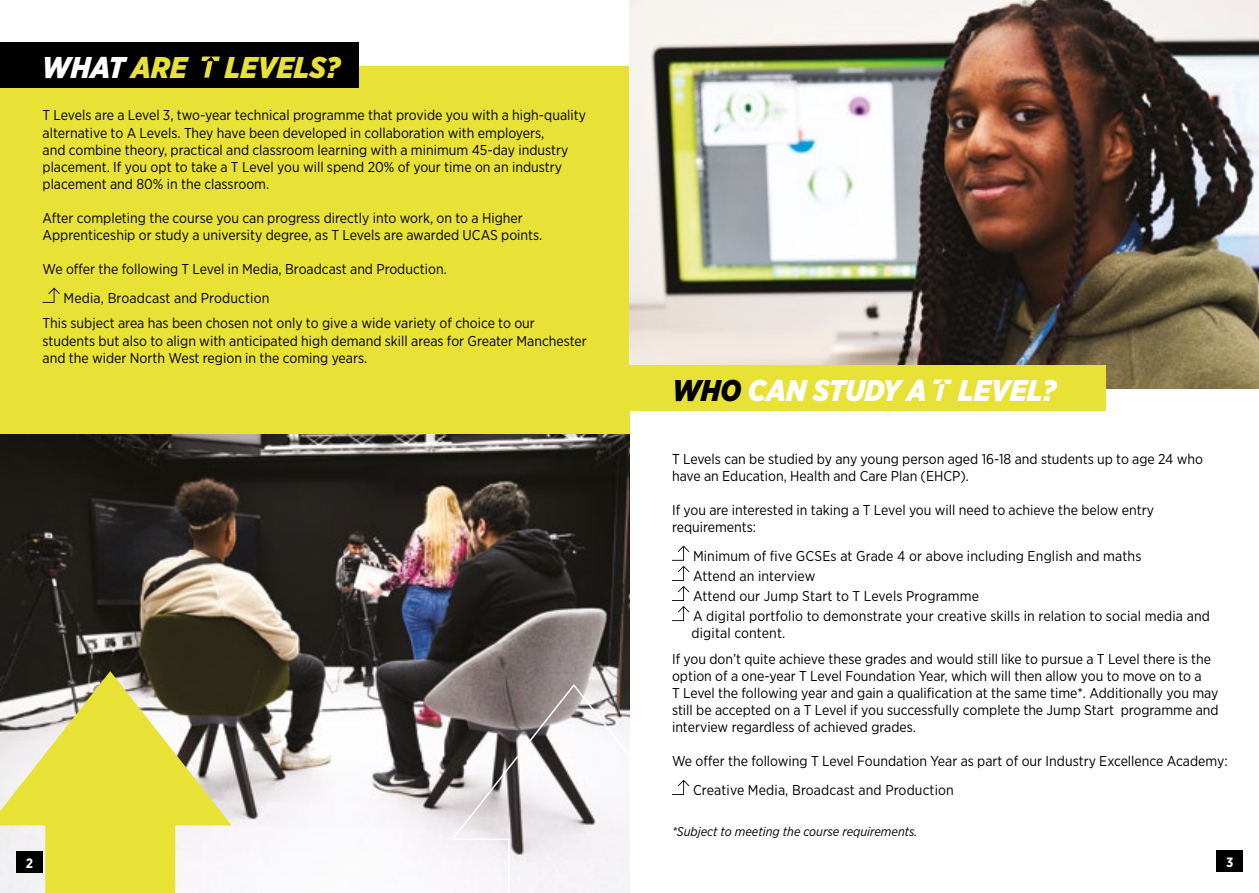
<style>
.page{position:relative;width:1259px;height:893px;background:#fff}
.page>*{position:absolute;margin:0;border:0;box-sizing:border-box;transform-origin:0 0}
.t1{font:italic 900 30px "Gotham Narrow";color:#fff}
.t2{font:italic 900 30px "Gotham Narrow";color:#e8e237}
.t3{font:14.25px/17.1px "Gotham Narrow";color:#000}
.t4{font:700 13.5px "Gotham Narrow";color:#fff}
.t5{font:italic 12.75px "Gotham Narrow";color:#000}
.s1{color:#fff}
.s2{color:#000}
</style>
<div class="page">
<div style="left:1216px;top:850px;width:26px;height:22px;background:#000"></div>
<img style="left:0;top:419px;width:630px;height:435px">
<svg style="left:0;top:671px;width:232px;height:222px;fill:#e8e237"></svg>
<div style="left:0;top:66px;width:629px;height:367px;background:#e8e237"></div>
<div style="left:0;top:43px;width:358px;height:45px;background:#000"></div>
<svg style="left:201px;top:57px;width:19px;height:21px"></svg>
<svg style="left:43px;top:288px;width:17px;height:15px"></svg>
<svg style="left:449px;top:683px;width:241px;height:210px"></svg>
<img style="left:630px;top:0;width:629px;height:389px">
<svg style="left:672px;top:546px;width:17px;height:75px"></svg>
<svg style="left:672px;top:780px;width:17px;height:15px"></svg>
<div style="left:629px;top:366px;width:477px;height:45px;background:#e8e237"></div>
<svg style="left:933px;top:380px;width:18px;height:21px"></svg>
<div style="left:16px;top:852px;width:27px;height:21px;background:#000"></div>
<h1 class="t2" style="left:42px;top:47px;width:300px"><span class="s1">WHAT</span> ARE LEVELS?</h1>
<p class="t3" style="left:43px;top:107px;width:545px">T Levels are a Level 3, two-year technical programme that provide you with a high-quality alternative to A Levels. They have been developed in collaboration with employers,<br>and combine theory, practical and classroom learning with a minimum 45-day industry placement. If you opt to take a T Level you will spend 20% of your time on an industry placement and 80% in the classroom.</p>
<p class="t3" style="left:43px;top:209px;width:501px">After completing the course you can progress directly into work, on to a Higher<br>Apprenticeship or study a university degree, as T Levels are awarded UCAS points.</p>
<p class="t3" style="left:64px;top:255px;width:385px;line-height:28.7px;text-indent:-21px">We offer the following T Level in Media, Broadcast and Production.<br>Media, Broadcast and Production</p>
<p class="t3" style="left:43px;top:315px;width:546px">This subject area has been chosen not only to give a wide variety of choice to our students but also to align with anticipated high demand skill areas for Greater Manchester and the wider North West region in the coming years.</p>
<p class="t4" style="left:26px;top:854px;width:9px">2</p>
<h1 class="t1" style="left:672px;top:370px;width:386px"><span class="s2">WHO</span> CAN STUDY A LEVEL?</h1>
<p class="t3" style="left:672px;top:450px;width:532px">T Levels can be studied by any young person aged 16-18 and students up to age 24 who have an Education, Health and Care Plan (EHCP).</p>
<p class="t3" style="left:672px;top:501px;width:483px">If you are interested in taking a T Level you will need to achieve the below entry requirements:</p>
<p class="t3" style="left:693px;top:545px;width:518px;line-height:20.1px">Minimum of five GCSEs at Grade 4 or above including English and maths<br>Attend an interview<br>Attend our Jump Start to T Levels Programme<br>A digital portfolio to demonstrate your creative skills in relation to social media and</p>
<p class="t3" style="left:672px;top:620px;width:540px;line-height:25.7px;text-indent:19px">digital content.<br>If you don’t quite achieve these grades and would still like to pursue a T Level there is the</p>
<p class="t3" style="left:672px;top:667px;width:548px">option of a one-year T Level Foundation Year, which will then allow you to move on to a<br>T Level the following year and gain a qualification at the same time*. Additionally you may still be accepted on a T Level if you successfully complete the Jump Start programme and interview regardless of achieved grades.</p>
<p class="t3" style="left:693px;top:747px;width:536px;line-height:28.7px;text-indent:-21px">We offer the following T Level Foundation Year as part of our Industry Excellence Academy:<br>Creative Media, Broadcast and Production</p>
<p class="t5" style="left:672px;top:824px;width:247px">*Subject to meeting the course requirements.</p>
<p class="t4" style="left:1226px;top:853px;width:9px">3</p>
</div>
